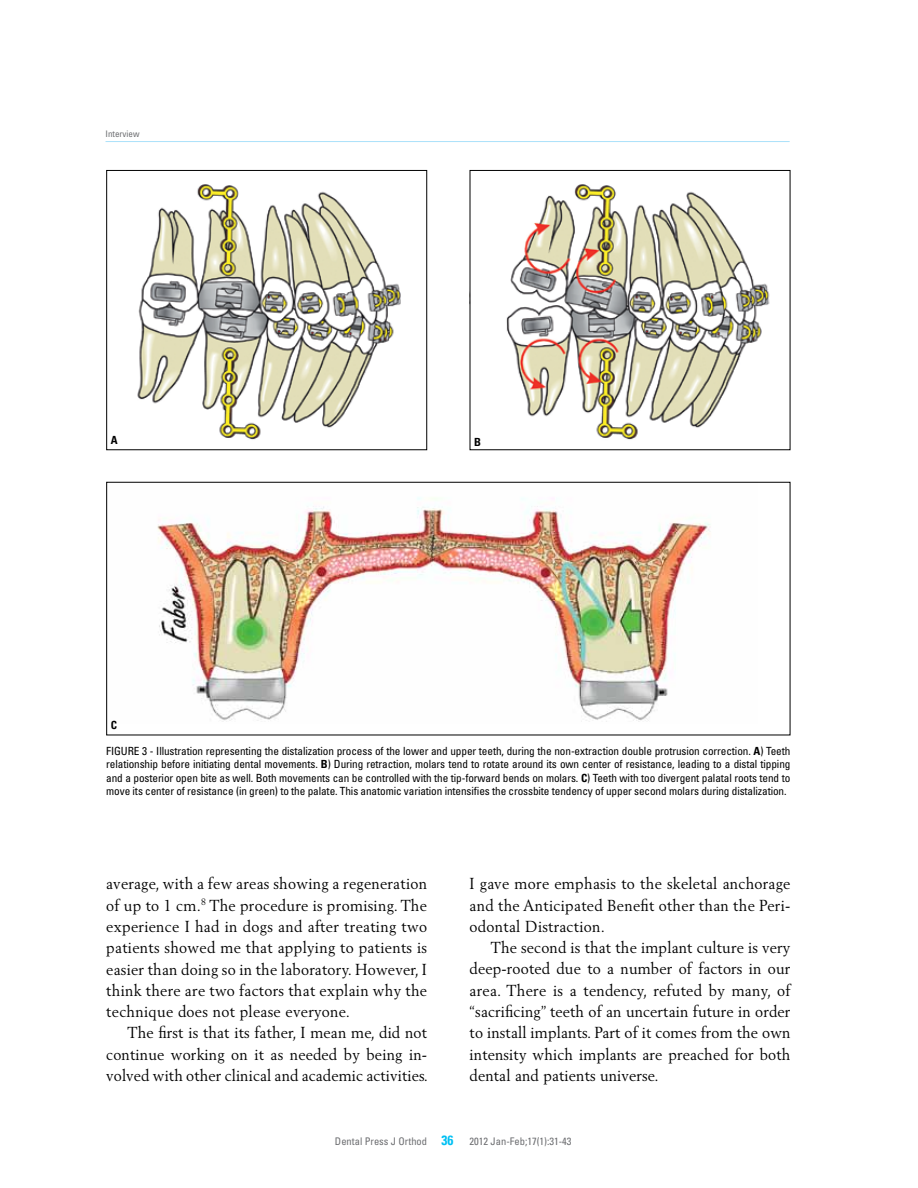
<style>
.page{position:relative;width:918px;height:1188px;background:#fff}
.page>*{position:absolute;margin:0;border:0;box-sizing:border-box;transform-origin:0 0}
.t1{font:15.75px/21.3px "Berling";letter-spacing:.01em;color:#000;text-align:justify;scale:.95 1}
.t2{font:condensed 11.25px/13.5px "Univers";letter-spacing:-.01em;color:#000;text-align:justify}
.t3{font:700 condensed 11.25px "Univers";color:#000}
.t4{font:condensed 10.5px "Univers";color:#6d6e71}
.t5{font:condensed 9px "Univers";color:#6d6e71}
.s1{font-weight:700}
.s2{font-weight:700;font-size:13.5px;color:#00c0f3}
</style>
<div class="page">
<hr style="left:106px;top:141px;width:684px;height:1px;background:#abe1fa">
<img style="left:137px;top:184px;width:264px;height:256px">
<div style="left:106px;top:170px;width:321px;height:280px;border:1px solid #000"></div>
<img style="left:506px;top:184px;width:264px;height:256px">
<img style="left:157px;top:497px;width:553px;height:225px">
<div style="left:106px;top:482px;width:684px;height:253px;border:1px solid #000"></div>
<p class="t5" style="left:106px;top:128px;width:35px">Interview</p>
<p class="t3" style="left:111px;top:433px;width:8px">A</p>
<p class="t3" style="left:474px;top:435px;width:8px">B</p>
<p class="t3" style="left:111px;top:718px;width:8px">C</p>
<p class="t2" style="left:106px;top:744px;width:686px">Figure 3 - I llustration representing the distalization process of the lower and upper teeth, during the non-extraction double protrusion correction. <span class="s1">A</span>) Teeth relationship before initiating dental movements. <span class="s1">B</span>) During retraction, molars tend to rotate around its own center of resistance, leading to a distal tipping and a posterior open bite as well. Both movements can be controlled with the tip-forward bends on molars. <span class="s1">C</span>) Teeth with too divergent palatal roots tend to move its center of resistance (in green) to the palate. This anatomic variation intensifies the crossbite tendency of upper second molars during distalization.</p>
<p class="t1" style="left:106px;top:873px;width:339px">average, with a few areas showing a regeneration of up to 1 cm.<sup>8</sup> The procedure is promising. The experience I had in dogs and after treating two patients showed me that applying to patients is easier than doing so in the laboratory. However, I think there are two factors that explain why the technique does not please everyone.</p>
<p class="t1" style="left:106px;top:1022px;width:340px;text-indent:21px">The first is that its father, I mean me, did not continue working on it as needed by being in&shy;volved with other clinical and academic activities.</p>
<p class="t1" style="left:470px;top:873px;width:339px">I gave more emphasis to the skeletal anchorage and the Anticipated Benefit other than the Peri&shy;odontal Distraction.</p>
<p class="t1" style="left:470px;top:937px;width:339px;text-indent:21px">The second is that the implant culture is very deep-rooted due to a number of factors in our area. There is a tendency, refuted by many, of “sacrificing” teeth of an uncertain future in order to install implants. Part of it comes from the own intensity which implants are preached for both dental and patients universe.</p>
<p class="t4" style="left:335px;top:1134px;width:238px">Dental Press J Orthod <span class="s2">36</span> 2012 Jan-Feb;17(1):31-43</p>
</div>
